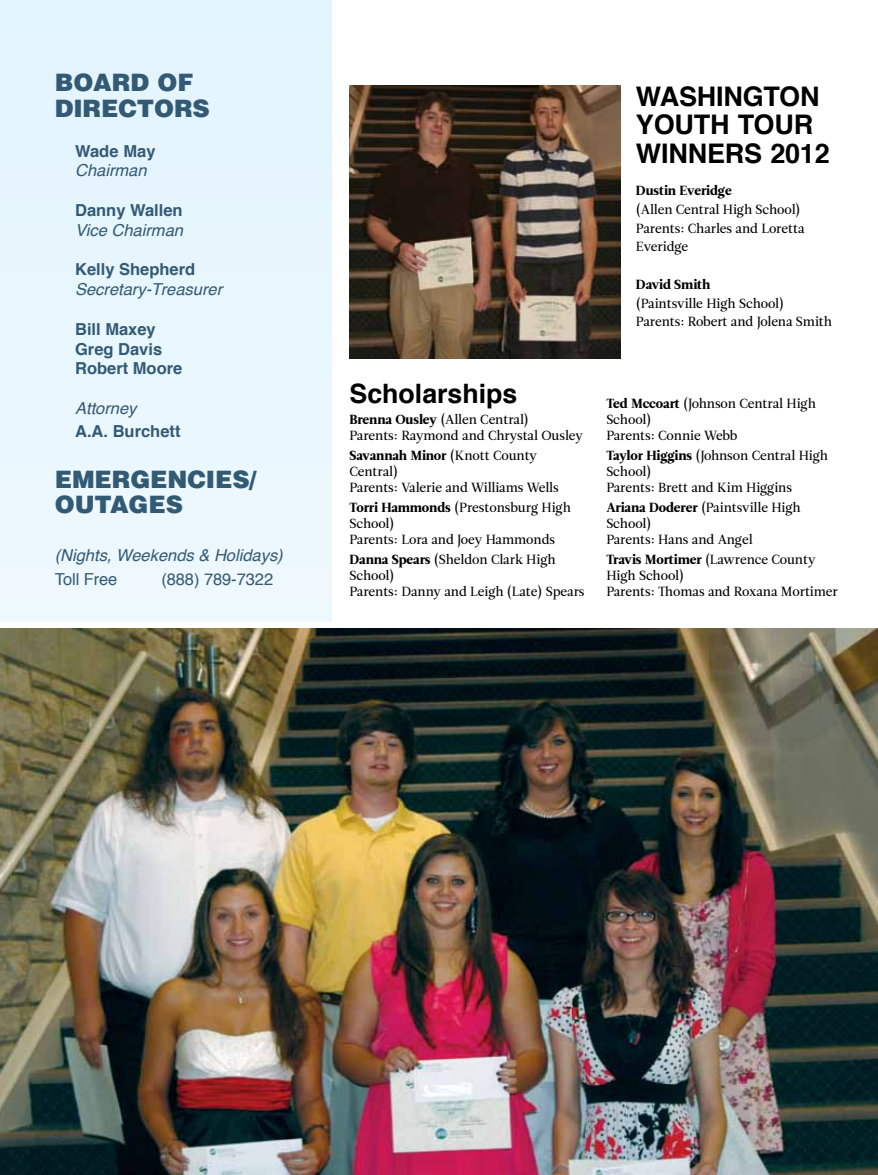
<style>
.page{position:relative;width:878px;height:1175px;background:#fff}
.page>*{position:absolute;margin:0;border:0;box-sizing:border-box;transform-origin:0 0}
.t1{font:700 27px/28.5px "Helvetica";letter-spacing:-.01em;color:#000}
.t2{font:700 26.7px "Helvetica";color:#000}
.t3{font:900 24px/25.5px "Helvetica";letter-spacing:-.005em;color:#335a75}
.t4{font:italic 16.5px "Helvetica";color:#335a75}
.t5{font:700 16.5px/19.8px "Helvetica";color:#335a75}
.t6{font:16.5px "Helvetica";letter-spacing:-.005em;color:#335a75}
.t7{font:13.2px/15.9px "Leitura Roman 2";letter-spacing:-.005em;color:#000}
.t8{font:13.2px "Leitura Roman 4";letter-spacing:-.005em;color:#000}
.s1{font-family:"Leitura Roman 4"}
.s2{font-family:"Leitura Roman 2"}
</style>
<div class="page">
<div style="left:0;top:0;width:331px;height:621px;background:#e8f6fe"></div>
<img style="left:349px;top:85px;width:271px;height:273px">
<img style="left:0;top:628px;width:878px;height:546px">
<h3 class="t3" style="left:55px;top:70px;width:157px">BOARD OF<br>DIRECTORS</h3>
<p class="t5" style="left:75px;top:141px;width:82px">Wade May</p>
<p class="t4" style="left:75px;top:158px;width:73px">Chairman</p>
<p class="t5" style="left:75px;top:200px;width:109px">Danny Wallen</p>
<p class="t4" style="left:75px;top:217px;width:109px">Vice Chairman</p>
<p class="t5" style="left:75px;top:260px;width:122px">Kelly Shepherd</p>
<p class="t4" style="left:75px;top:276px;width:148px">Secretary-Treasurer</p>
<p class="t5" style="left:75px;top:319px;width:109px">Bill Maxey<br>Greg Davis<br>Robert Moore</p>
<p class="t4" style="left:75px;top:395px;width:63px">Attorney</p>
<p class="t5" style="left:75px;top:421px;width:107px">A.A. Burchett</p>
<h3 class="t3" style="left:55px;top:466px;width:203px">EMERGENCIES/<br>OUTAGES</h3>
<p class="t4" style="left:55px;top:542px;width:229px">(Nights, Weekends &amp; Holidays)</p>
<p class="t6" style="left:55px;top:566px;width:64px">Toll Free</p>
<p class="t6" style="left:161px;top:566px;width:113px">(888) 789-7322</p>
<h2 class="t2" style="left:349px;top:372px;width:169px">Scholarships</h2>
<p class="t7" style="left:349px;top:413px;width:235px"><span class="s1">Brenna Ousley</span> (Allen Central)<br>Parents: Raymond and Chrystal Ousley</p>
<p class="t8" style="left:349px;top:450px;width:189px">Savannah Minor <span class="s2">(Knott County</span></p>
<p class="t7" style="left:349px;top:465px;width:211px">Central)<br>Parents: Valerie and Williams Wells</p>
<p class="t7" style="left:349px;top:501px;width:223px"><span class="s1">Torri Hammonds</span> (Prestonsburg High<br>School)<br>Parents: Lora and Joey Hammonds</p>
<p class="t7" style="left:349px;top:553px;width:236px"><span class="s1">Danna Spears</span> (Sheldon Clark High<br>School)<br>Parents: Danny and Leigh (Late) Spears</p>
<h1 class="t1" style="left:636px;top:82px;width:195px">WASHINGTON<br>YOUTH TOUR<br>WINNERS 2012</h1>
<p class="t8" style="left:636px;top:186px;width:97px">Dustin Everidge</p>
<p class="t7" style="left:636px;top:202px;width:170px;line-height:18.8px">(Allen Central High School)<br>Parents: Charles and Loretta<br>Everidge</p>
<p class="t8" style="left:636px;top:279px;width:76px">David Smith</p>
<p class="t7" style="left:636px;top:295px;width:197px;line-height:18.8px">(Paintsville High School)<br>Parents: Robert and Jolena Smith</p>
<p class="t7" style="left:606px;top:397px;width:211px"><span class="s1">Ted Mccoart</span> (Johnson Central High<br>School)<br>Parents: Connie Webb</p>
<p class="t7" style="left:606px;top:449px;width:223px"><span class="s1">Taylor Higgins</span> (Johnson Central High<br>School)<br>Parents: Brett and Kim Higgins</p>
<p class="t7" style="left:606px;top:501px;width:196px"><span class="s1">Ariana Doderer</span> (Paintsville High<br>School)<br>Parents: Hans and Angel</p>
<p class="t7" style="left:606px;top:553px;width:233px"><span class="s1">Travis Mortimer</span> (Lawrence County<br>High School)<br>Parents: Thomas and Roxana Mortimer</p>
</div>
